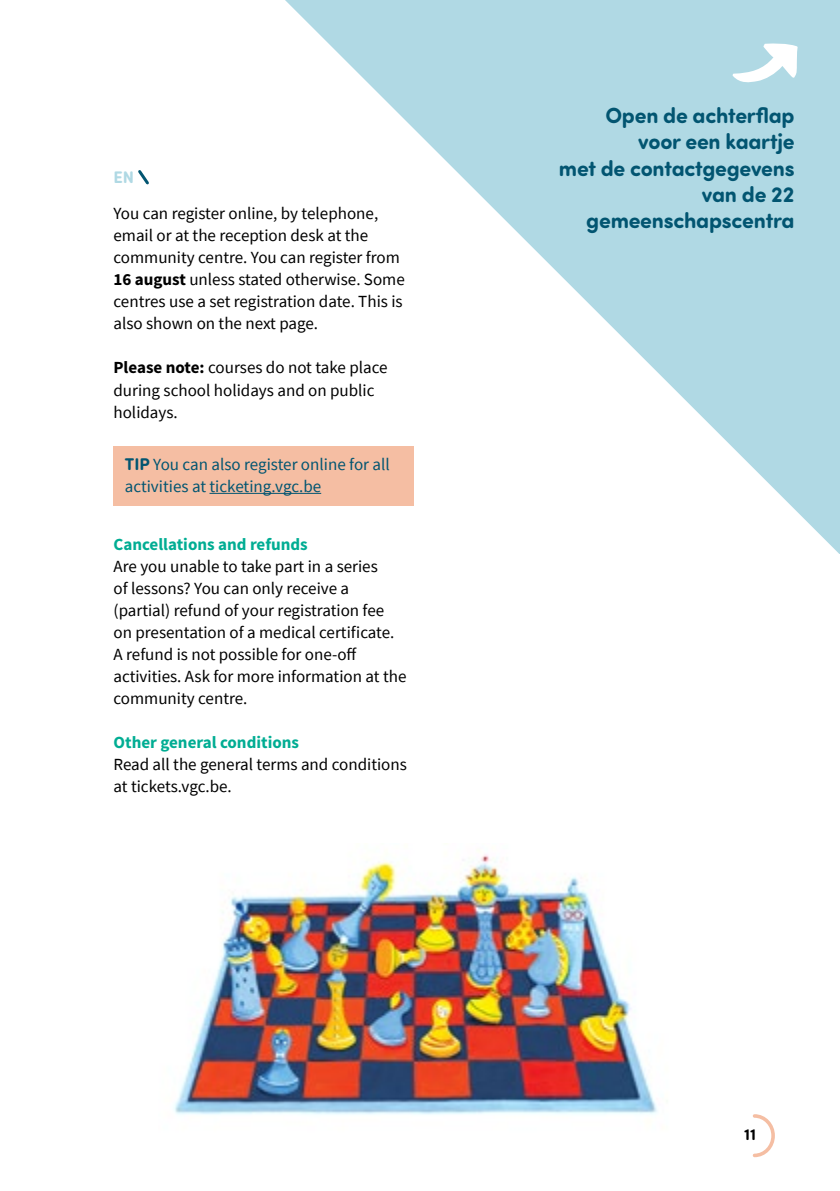
<style>
.page{position:relative;width:840px;height:1191px;background:#fff}
.page>*{position:absolute;margin:0;border:0;box-sizing:border-box;transform-origin:0 0}
.t1{font:700 22px/26.4px "Sofia Pro Soft";letter-spacing:-.01em;color:#025571;text-align:right}
.BODY-TAAL-BW{font:17px/22px "Source Sans Pro";color:#000}
.BODY-TAAL-BW-2{font:17px/22px "Source Sans Pro";color:#025571}
.TUSSENTITEL-TAAL-BW{font:700 17px "Source Sans Pro";color:#00ad93}
.TAAL-BW{font:700 16.8px "Sofia Pro Soft";color:#b0d9e4}
.t2{font:700 16px "Sofia Pro Soft";color:#000}
.s1{font-weight:700}
.s2{font-family:"Sofia Pro Soft";font-weight:700}
</style>
<div class="page">
<svg style="left:113px;top:0;width:726px;height:554px"></svg>
<svg style="left:732px;top:43px;width:65px;height:41px"></svg>
<svg style="left:135px;top:167px;width:16px;height:20px"></svg>
<div style="left:113px;top:446px;width:301px;height:59px;background:#f5bea3"></div>
<hr style="left:209px;top:493px;width:112px;height:1px;background:#025571">
<svg style="left:752px;top:1114px;width:23px;height:44px"></svg>
<img style="left:173px;top:850px;width:485px;height:265px">
<h2 class="TAAL-BW" style="left:113px;top:165px;width:22px">en</h2>
<p class="BODY-TAAL-BW" style="left:113px;top:203px;width:293px">You can register online, by telephone, email or at the reception desk at the community centre. You can register from <span class="s1">16 august</span> unless stated otherwise. Some centres use a set registration date. This is also shown on the next page.</p>
<p class="BODY-TAAL-BW" style="left:113px;top:357px;width:275px"><span class="s1">Please note:</span> courses do not take place during school holidays and on public holidays.</p>
<p class="BODY-TAAL-BW-2" style="left:125px;top:453px;width:266px"><span class="s2">TIP</span> You can also register online for all activities at ticketing.vgc.be</p>
<p class="TUSSENTITEL-TAAL-BW" style="left:113px;top:532px;width:196px">Cancellations and refunds</p>
<p class="BODY-TAAL-BW" style="left:113px;top:555px;width:294px">Are you unable to take part in a series<br>of lessons? You can only receive a (partial) refund of your registration fee on presentation of a medical certificate.<br>A refund is not possible for one-off activities. Ask for more information at the community centre.</p>
<p class="TUSSENTITEL-TAAL-BW" style="left:113px;top:730px;width:187px">Other general conditions</p>
<p class="BODY-TAAL-BW" style="left:113px;top:753px;width:295px">Read all the general terms and conditions at tickets.vgc.be.</p>
<p class="t1" style="left:558px;top:101px;width:237px">Open de achterflap voor een kaartje<br>met de contactgegevens van de 22 gemeenschapscentra</p>
<p class="t2" style="left:743px;top:1123px;width:13px">11</p>
</div>
